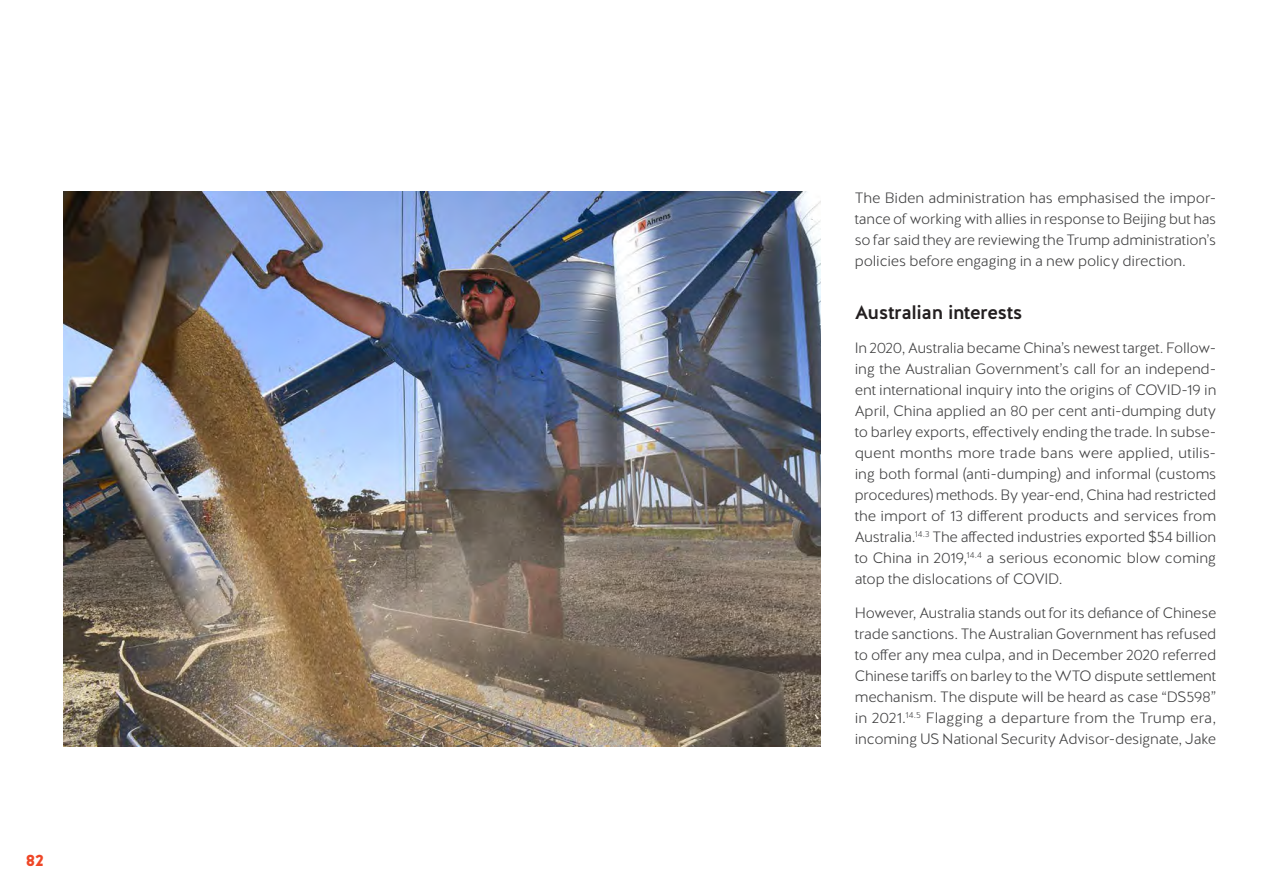
<style>
.page{position:relative;width:1263px;height:893px;background:#fff}
.page>*{position:absolute;margin:0;border:0;box-sizing:border-box;transform-origin:0 0}
.SUBHEADING_1{font:500 19.5px "Halis GR";letter-spacing:-.02em;color:#231f20}
.t1{font:900 16.5px "Halis GR";color:#ef4727}
.BODY_TEXT{font:300 15px/21px "Halis GR";letter-spacing:-.01em;color:#3e3e3f;text-align:justify}
</style>
<div class="page">
<img style="left:64px;top:191px;width:757px;height:555px">
<p class="t1" style="left:26px;top:850px;width:20px">82</p>
<p class="BODY_TEXT" style="left:855px;top:188px;width:363px">The Biden administration has emphasised the impor&shy;tance of working with allies in response to Beijing but has so far said they are reviewing the Trump administration’s policies before engaging in a new policy direction.</p>
<p class="SUBHEADING_1" style="left:855px;top:300px;width:169px">Australian interests</p>
<p class="BODY_TEXT" style="left:855px;top:338px;width:363px">In 2020, Australia became China’s newest target. Follow&shy;ing the Australian Government’s call for an independ&shy;ent international inquiry into the origins of COVID-19 in April, China applied an 80 per cent anti-dumping duty to barley exports, effectively ending the trade. In subse&shy;quent months more trade bans were applied, utilis&shy;ing both formal (anti-dumping) and informal (customs procedures) methods. By year-end, China had restricted the import of 13 different products and services from Australia.<sup>14.3</sup> The affected industries exported $54 billion to China in 2019,<sup>14.4</sup> a serious economic blow coming atop the dislocations of COVID.</p>
<p class="BODY_TEXT" style="left:855px;top:603px;width:363px">However, Australia stands out for its defiance of Chinese trade sanctions. The Australian Government has refused to offer any mea culpa, and in December 2020 referred Chinese tariffs on barley to the WTO dispute settlement mechanism. The dispute will be heard as case “DS598” in 2021.<sup>14.5</sup> Flagging a departure from the Trump era, incoming US National Security Advisor-designate, Jake</p>
</div>
